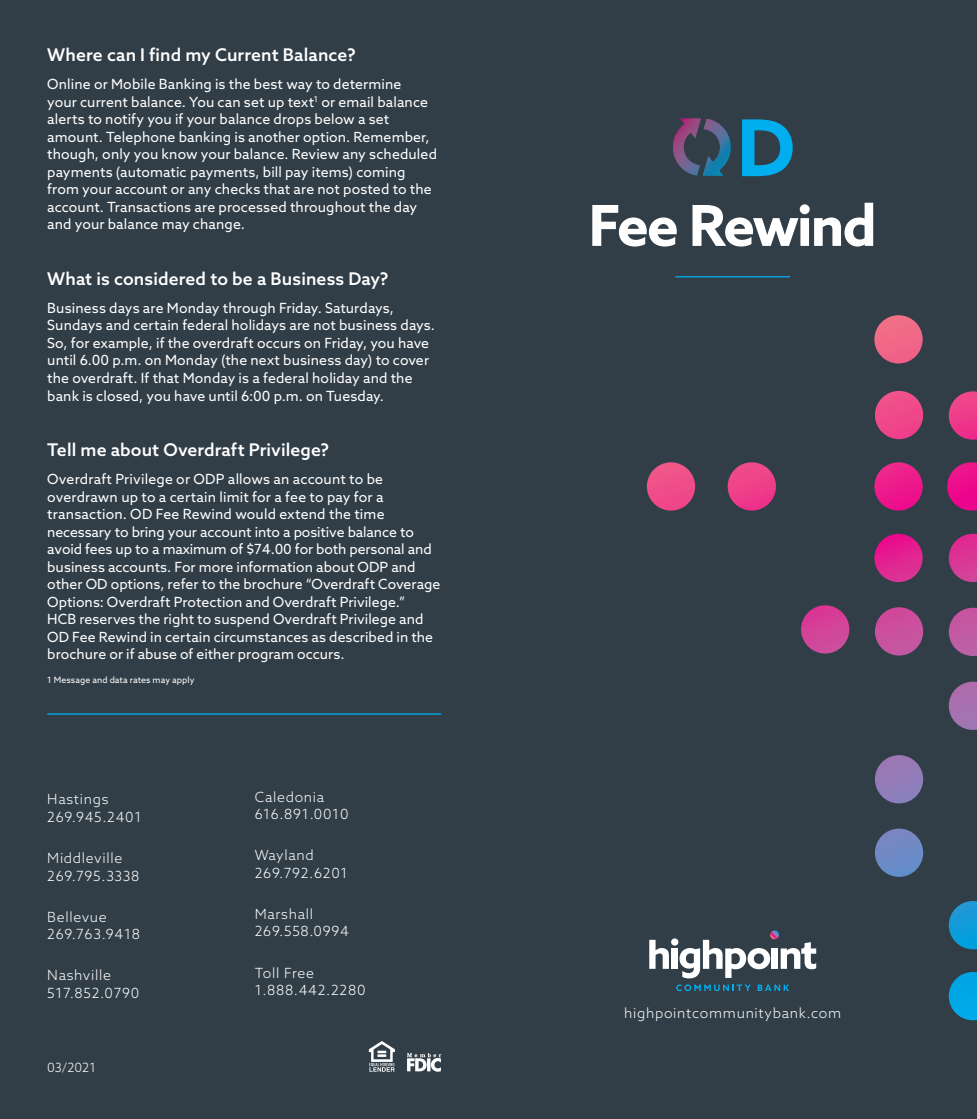
<style>
.page{position:relative;width:977px;height:1119px;background:#fff}
.page>*{position:absolute;margin:0;border:0;box-sizing:border-box;transform-origin:0 0}
.t1{font:500 17.5px "Azo Sans";letter-spacing:.005em;color:#fff}
.t2{font:14px/17.5px "Azo Sans";letter-spacing:.005em;color:#fff}
.t3{font:300 14px/17.5px "Azo Sans";letter-spacing:.05em;color:#fff}
.t4{font:300 12.78px "Azo Sans";color:#fff}
.t5{font:8.75px "Azo Sans";letter-spacing:.015em;color:#fff}
</style>
<div class="page">
<div style="left:0;top:0;width:976px;height:1118px;background:#313e48"></div>
<svg style="left:407px;top:1053px;width:34px;height:18px"></svg>
<svg style="left:369px;top:1041px;width:26px;height:30px"></svg>
<hr style="left:47px;top:713px;width:394px;height:1px;background:#00aeef">
<hr style="left:675px;top:276px;width:115px;height:1px;background:#00aeef">
<svg style="left:647px;top:315px;width:329px;height:705px"></svg>
<svg style="left:592px;top:205px;width:84px;height:41px"></svg>
<svg style="left:692px;top:203px;width:181px;height:43px"></svg>
<svg style="left:672px;top:118px;width:59px;height:58px"></svg>
<svg style="left:742px;top:119px;width:50px;height:57px"></svg>
<p class="t1" style="left:47px;top:43px;width:310px">Where can I find my Current Balance?</p>
<p class="t2" style="left:47px;top:75px;width:391px">Online or Mobile Banking is the best way to determine<br>your current balance. You can set up text<sup>1</sup> or email balance alerts to notify you if your balance drops below a set amount. Telephone banking is another option. Remember, though, only you know your balance. Review any scheduled payments (automatic payments, bill pay items) coming from your account or any checks that are not posted to the account. Transactions are processed throughout the day and your balance may change.</p>
<p class="t1" style="left:47px;top:267px;width:342px">What is considered to be a Business Day?</p>
<p class="t2" style="left:47px;top:299px;width:389px">Business days are Monday through Friday. Saturdays, Sundays and certain federal holidays are not business days.<br>So, for example, if the overdraft occurs on Friday, you have until 6.00 p.m. on Monday (the next business day) to cover the overdraft. If that Monday is a federal holiday and the bank is closed, you have until 6:00 p.m. on Tuesday.</p>
<p class="t1" style="left:47px;top:438px;width:283px">Tell me about Overdraft Privilege?</p>
<p class="t2" style="left:47px;top:470px;width:394px">Overdraft Privilege or ODP allows an account to be overdrawn up to a certain limit for a fee to pay for a transaction. OD Fee Rewind would extend the time necessary to bring your account into a positive balance to avoid fees up to a maximum of $74.00 for both personal and business accounts. For more information about ODP and other OD options, refer to the brochure “Overdraft Coverage Options: Overdraft Protection and Overdraft Privilege.”<br>HCB reserves the right to suspend Overdraft Privilege and OD Fee Rewind in certain circumstances as described in the brochure or if abuse of either program occurs.</p>
<p class="t5" style="left:47px;top:674px;width:149px">1 Message and data rates may apply</p>
<p class="t3" style="left:47px;top:790px;width:96px">Hastings<br>269.945.2401</p>
<p class="t3" style="left:47px;top:849px;width:94px">Middleville<br>269.795.3338</p>
<p class="t3" style="left:47px;top:907px;width:94px">Bellevue<br>269.763.9418</p>
<p class="t3" style="left:47px;top:966px;width:93px">Nashville<br>517.852.0790</p>
<p class="t4" style="left:47px;top:1058px;width:50px">03/2021</p>
<p class="t3" style="left:255px;top:787px;width:95px">Caledonia<br>616.891.0010</p>
<p class="t3" style="left:255px;top:846px;width:94px">Wayland<br>269.792.6201</p>
<p class="t3" style="left:255px;top:904px;width:96px">Marshall<br>269.558.0994</p>
<p class="t3" style="left:255px;top:963px;width:112px">Toll Free<br>1.888.442.2280</p>
<p class="t3" style="left:624px;top:1003px;width:219px">highpointcommunitybank.com</p>
</div>
